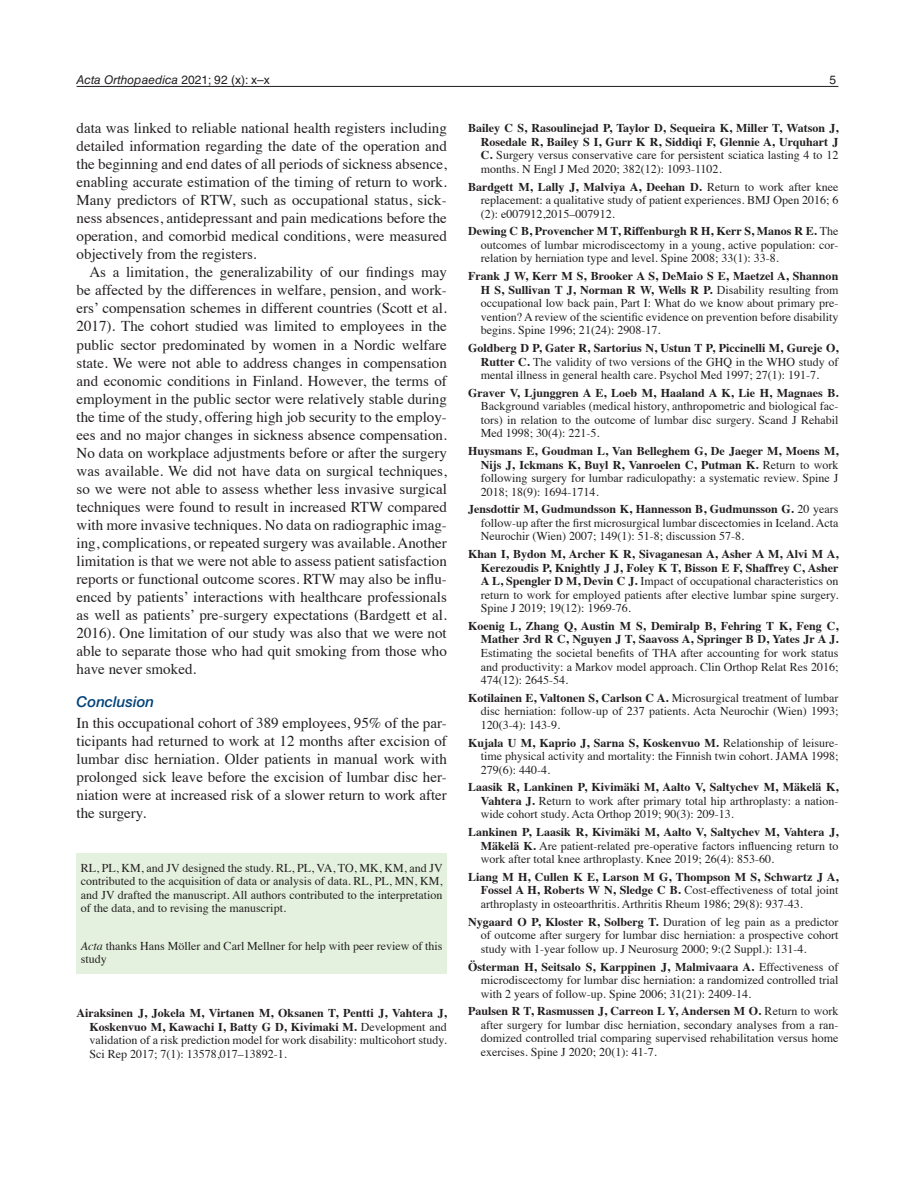
<style>
.page{position:relative;width:915px;height:1191px;background:#fff}
.page>*{position:absolute;margin:0;border:0;box-sizing:border-box;transform-origin:0 0}
.t1{font:15px/18px "Times";color:#231f20;text-align:justify}
.t2{font:italic 500 15px "Helvetica Neue LTW1 G";color:#004279}
.t3{font:12px/13.5px "Times";color:#231f20;text-align:justify}
.t4{font:700 12px/13.5px "Times";color:#231f20;text-align:justify}
.t5{font:italic 12px "Helvetica LT Std";color:#231f20}
.t6{font:12px "Helvetica LT Std";color:#231f20}
.s1{font-style:normal}
.s2{font-weight:400}
.s3{font-weight:700}
.s4{font-style:italic}
</style>
<div class="page">
<hr style="left:77px;top:86px;width:761px;height:1px;background:#231f20">
<div style="left:77px;top:853px;width:369px;height:120px;background:#e4f1de"></div>
<p class="t5" style="left:77px;top:72px;width:195px">Acta Orthopaedica <span class="s1">2021; 92 (x): x–x</span></p>
<p class="t6" style="left:829px;top:72px;width:8px">5</p>
<p class="t1" style="left:77px;top:118px;width:371px">data was linked to reliable national health registers including detailed information regarding the date of the operation and the beginning and end dates of all periods of sickness absence, enabling accurate estimation of the timing of return to work.<br>Many predictors of RTW, such as occupational status, sick&shy;ness absences, antidepressant and pain medications before the operation, and comorbid medical conditions, were measured objectively from the registers.</p>
<p class="t1" style="left:77px;top:262px;width:371px;text-indent:13px">As a limitation, the generalizability of our findings may be affected by the differences in welfare, pension, and work&shy;ers’ compensation schemes in different countries (Scott et al.<br>2017). The cohort studied was limited to employees in the public sector predominated by women in a Nordic welfare state. We were not able to address changes in compensation and economic conditions in Finland. However, the terms of employment in the public sector were relatively stable during the time of the study, offering high job security to the employ&shy;ees and no major changes in sickness absence compensation.<br>No data on workplace adjustments before or after the surgery was available. We did not have data on surgical techniques, so we were not able to assess whether less invasive surgical techniques were found to result in increased RTW compared with more invasive techniques. No data on radiographic imag&shy;ing, complications, or repeated surgery was available. Another limitation is that we were not able to assess patient satisfaction reports or functional outcome scores. RTW may also be influ&shy;enced by patients’ interactions with healthcare professionals as well as patients’ pre-surgery expectations (Bardgett et al.<br>2016). One limitation of our study was also that we were not able to separate those who had quit smoking from those who have never smoked.</p>
<p class="t2" style="left:77px;top:692px;width:79px">Conclusion</p>
<p class="t1" style="left:77px;top:712px;width:371px">In this occupational cohort of 389 employees, 95% of the par&shy;ticipants had returned to work at 12 months after excision of lumbar disc herniation. Older patients in manual work with prolonged sick leave before the excision of lumbar disc her&shy;niation were at increased risk of a slower return to work after the surgery.</p>
<p class="t4" style="left:480px;top:120px;width:359px;text-indent:-13px">Bailey C S, Rasoulinejad P, Taylor D, Sequeira K, Miller T, Watson J, Rosedale R, Bailey S I, Gurr K R, Siddiqi F, Glennie A, Urquhart J C. <span class="s2">Surgery versus conservative care for persistent sciatica lasting 4 to 12 months. N Engl J Med 2020; 382(12): 1093-1102.</span></p>
<p class="t3" style="left:480px;top:179px;width:359px;text-indent:-13px"><span class="s3">Bardgett M, Lally J, Malviya A, Deehan D.</span> Return to work after knee replacement: a qualitative study of patient experiences. BMJ Open 2016; 6 (2): e007912,2015–007912.</p>
<p class="t3" style="left:480px;top:224px;width:359px;text-indent:-13px"><span class="s3">Dewing C B, Provencher M T, Riffenburgh R H, Kerr S, Manos R E.</span> The outcomes of lumbar microdiscectomy in a young, active population: cor&shy;relation by herniation type and level. Spine 2008; 33(1): 33-8.</p>
<p class="t3" style="left:480px;top:268px;width:359px;text-indent:-13px"><span class="s3">Frank J W, Kerr M S, Brooker A S, DeMaio S E, Maetzel A, Shannon H S, Sullivan T J, Norman R W, Wells R P.</span> Disability resulting from occupational low back pain, Part I: What do we know about primary pre&shy;vention? A review of the scientific evidence on prevention before disability begins. Spine 1996; 21(24): 2908-17.</p>
<p class="t3" style="left:480px;top:340px;width:359px;text-indent:-13px"><span class="s3">Goldberg D P, Gater R, Sartorius N, Ustun T P, Piccinelli M, Gureje O, Rutter C.</span> The validity of two versions of the GHQ in the WHO study of mental illness in general health care. Psychol Med 1997; 27(1): 191-7.</p>
<p class="t4" style="left:468px;top:385px;width:371px">Graver V, Ljunggren A E, Loeb M, Haaland A K, Lie H, Magnaes B.</p>
<p class="t3" style="left:480px;top:398px;width:359px">Background variables (medical history, anthropometric and biological fac&shy;tors) in relation to the outcome of lumbar disc surgery. Scand J Rehabil Med 1998; 30(4): 221-5.</p>
<p class="t3" style="left:480px;top:443px;width:359px;text-indent:-13px"><span class="s3">Huysmans E, Goudman L, Van Belleghem G, De Jaeger M, Moens M, Nijs J, Ickmans K, Buyl R, Vanroelen C, Putman K.</span> Return to work following surgery for lumbar radiculopathy: a systematic review. Spine J 2018; 18(9): 1694-1714.</p>
<p class="t3" style="left:480px;top:501px;width:359px;text-indent:-13px"><span class="s3">Jensdottir M, Gudmundsson K, Hannesson B, Gudmunsson G.</span> 20 years follow-up after the first microsurgical lumbar discectomies in Iceland. Acta Neurochir (Wien) 2007; 149(1): 51-8; discussion 57-8.</p>
<p class="t4" style="left:480px;top:546px;width:359px;text-indent:-13px">Khan I, Bydon M, Archer K R, Sivaganesan A, Asher A M, Alvi M A, Kerezoudis P, Knightly J J, Foley K T, Bisson E F, Shaffrey C, Asher A L, Spengler D M, Devin C J. <span class="s2">Impact of occupational characteristics on return to work for employed patients after elective lumbar spine surgery.<br>Spine J 2019; 19(12): 1969-76.</span></p>
<p class="t4" style="left:468px;top:618px;width:371px;text-align:right">Koenig L, Zhang Q, Austin M S, Demiralp B, Fehring T K, Feng C,<br>Mather 3rd R C, Nguyen J T, Saavoss A, Springer B D, Yates Jr A J.</p>
<p class="t3" style="left:480px;top:645px;width:359px">Estimating the societal benefits of THA after accounting for work status and productivity: a Markov model approach. Clin Orthop Relat Res 2016; 474(12): 2645-54.</p>
<p class="t3" style="left:480px;top:690px;width:359px;text-indent:-13px"><span class="s3">Kotilainen E, Valtonen S, Carlson C A.</span> Microsurgical treatment of lumbar disc herniation: follow-up of 237 patients. Acta Neurochir (Wien) 1993; 120(3-4): 143-9.</p>
<p class="t3" style="left:480px;top:734px;width:359px;text-indent:-13px"><span class="s3">Kujala U M, Kaprio J, Sarna S, Koskenvuo M.</span> Relationship of leisure&shy;time physical activity and mortality: the Finnish twin cohort. JAMA 1998; 279(6): 440-4.</p>
<p class="t3" style="left:480px;top:779px;width:359px;text-indent:-13px"><span class="s3">Laasik R, Lankinen P, Kivimäki M, Aalto V, Saltychev M, Mäkelä K, Vahtera J.</span> Return to work after primary total hip arthroplasty: a nation&shy;wide cohort study. Acta Orthop 2019; 90(3): 209-13.</p>
<p class="t3" style="left:480px;top:824px;width:359px;text-indent:-13px"><span class="s3">Lankinen P, Laasik R, Kivimäki M, Aalto V, Saltychev M, Vahtera J, Mäkelä K.</span> Are patient-related pre-operative factors influencing return to work after total knee arthroplasty. Knee 2019; 26(4): 853-60.</p>
<p class="t3" style="left:480px;top:869px;width:359px;text-indent:-13px"><span class="s3">Liang M H, Cullen K E, Larson M G, Thompson M S, Schwartz J A, Fossel A H, Roberts W N, Sledge C B.</span> Cost-effectiveness of total joint arthroplasty in osteoarthritis. Arthritis Rheum 1986; 29(8): 937-43.</p>
<p class="t3" style="left:480px;top:914px;width:359px;text-indent:-13px"><span class="s3">Nygaard O P, Kloster R, Solberg T.</span> Duration of leg pain as a predictor of outcome after surgery for lumbar disc herniation: a prospective cohort study with 1-year follow up. J Neurosurg 2000; 9:(2 Suppl.): 131-4.</p>
<p class="t3" style="left:480px;top:958px;width:359px;text-indent:-13px"><span class="s3">Österman H, Seitsalo S, Karppinen J, Malmivaara A.</span> Effectiveness of microdiscectomy for lumbar disc herniation: a randomized controlled trial with 2 years of follow-up. Spine 2006; 31(21): 2409-14.</p>
<p class="t3" style="left:480px;top:1003px;width:359px;text-indent:-13px"><span class="s3">Paulsen R T, Rasmussen J, Carreon L Y, Andersen M O.</span> Return to work after surgery for lumbar disc herniation, secondary analyses from a ran&shy;domized controlled trial comparing supervised rehabilitation versus home exercises. Spine J 2020; 20(1): 41-7.</p>
<p class="t3" style="left:81px;top:860px;width:363px">RL, PL, KM, and JV designed the study. RL, PL, VA, TO, MK, KM, and JV contributed to the acquisition of data or analysis of data. RL, PL, MN, KM, and JV drafted the manuscript. All authors contributed to the interpretation of the data, and to revising the manuscript.</p>
<p class="t3" style="left:81px;top:938px;width:363px"><span class="s4">Acta</span> thanks Hans Möller and Carl Mellner for help with peer review of this study</p>
<p class="t3" style="left:89px;top:1005px;width:359px;text-indent:-13px"><span class="s3">Airaksinen J, Jokela M, Virtanen M, Oksanen T, Pentti J, Vahtera J, Koskenvuo M, Kawachi I, Batty G D, Kivimaki M.</span> Development and validation of a risk prediction model for work disability: multicohort study.<br>Sci Rep 2017; 7(1): 13578,017–13892-1.</p>
</div>
